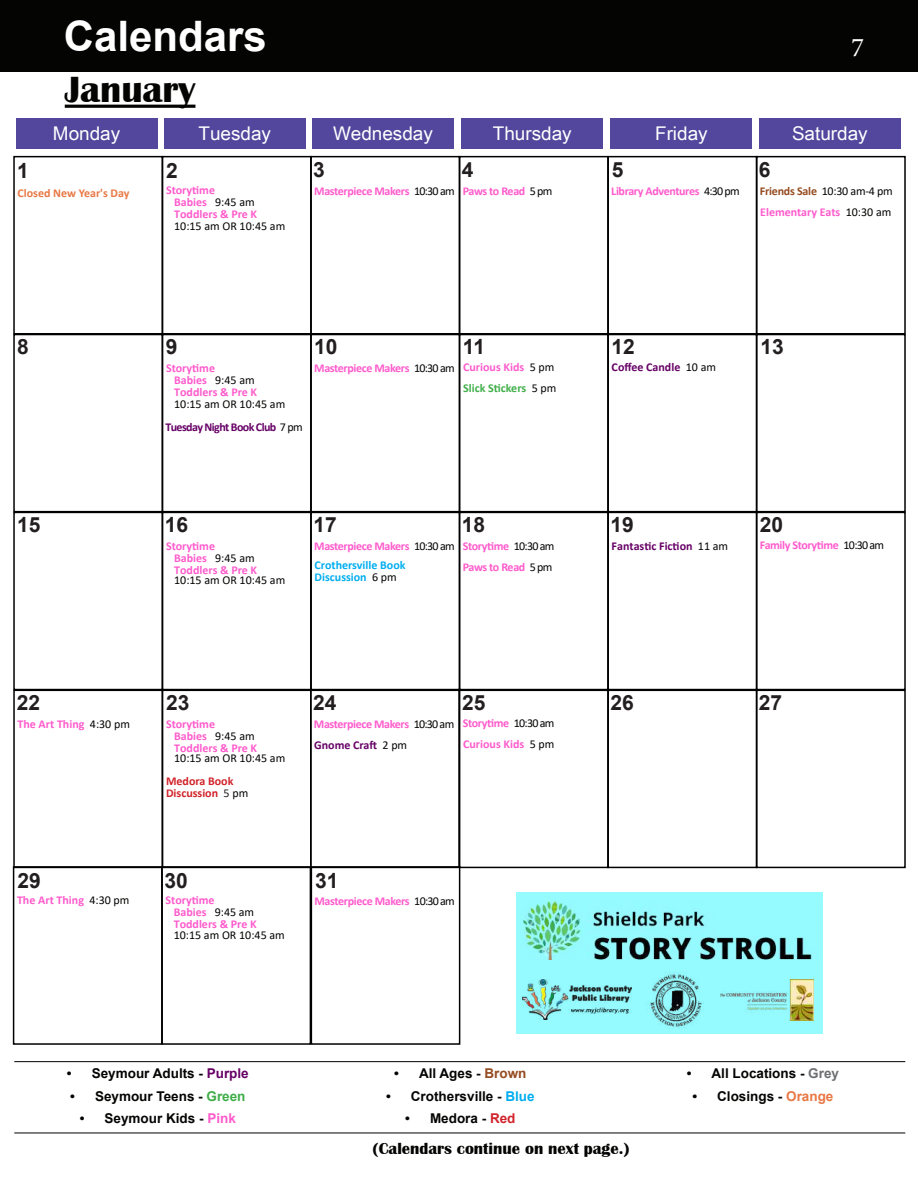
<style>
.page{position:relative;width:918px;height:1188px;background:#fff}
.page>*{position:absolute;margin:0;border:0;box-sizing:border-box;transform-origin:0 0}
.t1{font:700 42px "Arial";color:#fff}
.t2{font:700 37.5px "Britannic";color:#040503}
.t3{font:27px "Minion Pro";color:#fff}
.t4{font:700 21px "Arial";color:#231f20}
.t5{font:18.9px "Arial Unicode MS";color:#fff}
.t6{font:700 16.5px "Britannic";color:#040503}
.t7{font:700 13.5px "Arial";color:#040503}
.t8{font:700 12px/12px "Calibri";letter-spacing:-.005em;color:#ff5bcc}
.t9{font:700 12px/21px "Calibri";letter-spacing:-.03em;color:#ff5bcc}
.t10{font:12px/21px "Calibri";color:#040503}
.t11{font:700 12px/22.5px "Calibri";letter-spacing:-.05em;color:#606}
.t12{font:700 12px "Calibri";color:#606}
.t13{font:700 12px/21px "Calibri";color:#40ae49}
.t14{font:700 12px/12px "Calibri";color:#d1232a}
.t15{font:700 12px "Calibri";color:#e87845}
.t16{font:700 12px "Calibri";letter-spacing:-.04em;color:#ff5bcc}
.t17{font:700 12px "Calibri";color:#00aeef}
.s1{font-weight:400;color:#040503}
.s2{font-weight:700;color:#954c21}
.s3{font-weight:700;color:#ff5bcc}
.s4{color:#ff5bcc}
.s5{color:#00aeef}
.s6{font-weight:400;color:#231f20}
.s7{color:#606}
.s8{color:#40ae49}
.s9{color:#954c21}
.s10{color:#d1232a}
.s11{color:#6f7073}
.s12{color:#e87845}
</style>
<div class="page">
<div style="left:13px;top:866px;width:150px;height:179px;border:2px solid #000"></div>
<div style="left:13px;top:512px;width:150px;height:178px;border:2px solid #000"></div>
<div style="left:13px;top:334px;width:150px;height:178px;border:2px solid #000"></div>
<div style="left:13px;top:156px;width:150px;height:179px;border:2px solid #000"></div>
<div style="left:161px;top:866px;width:150px;height:179px;border:2px solid #000"></div>
<div style="left:311px;top:866px;width:149px;height:179px;border:2px solid #000"></div>
<div style="left:756px;top:690px;width:150px;height:178px;border:2px solid #000"></div>
<div style="left:607px;top:690px;width:150px;height:178px;border:2px solid #000"></div>
<div style="left:310px;top:690px;width:150px;height:178px;border:2px solid #000"></div>
<div style="left:162px;top:690px;width:150px;height:178px;border:2px solid #000"></div>
<div style="left:13px;top:690px;width:150px;height:178px;border:2px solid #000"></div>
<div style="left:162px;top:512px;width:150px;height:178px;border:2px solid #000"></div>
<div style="left:756px;top:156px;width:150px;height:179px;border:2px solid #000"></div>
<div style="left:459px;top:156px;width:150px;height:179px;border:2px solid #000"></div>
<hr style="left:65px;top:105px;width:130px;height:3px;background:#040503">
<div style="left:0;top:0;width:918px;height:71px;background:#040503"></div>
<hr style="left:14px;top:1133px;width:891px;height:1px;background:#000">
<hr style="left:14px;top:1061px;width:891px;height:1px;background:#000">
<div style="left:162px;top:156px;width:150px;height:179px;border:2px solid #000"></div>
<div style="left:310px;top:156px;width:150px;height:179px;border:2px solid #000"></div>
<div style="left:607px;top:156px;width:150px;height:179px;border:2px solid #000"></div>
<div style="left:162px;top:334px;width:150px;height:178px;border:2px solid #000"></div>
<div style="left:310px;top:334px;width:150px;height:178px;border:2px solid #000"></div>
<div style="left:459px;top:334px;width:150px;height:178px;border:2px solid #000"></div>
<div style="left:607px;top:334px;width:150px;height:178px;border:2px solid #000"></div>
<div style="left:310px;top:512px;width:150px;height:178px;border:2px solid #000"></div>
<div style="left:459px;top:512px;width:150px;height:178px;border:2px solid #000"></div>
<div style="left:607px;top:512px;width:150px;height:178px;border:2px solid #000"></div>
<div style="left:756px;top:512px;width:150px;height:178px;border:2px solid #000"></div>
<div style="left:459px;top:690px;width:150px;height:178px;border:2px solid #000"></div>
<div style="left:759px;top:118px;width:142px;height:30px;background:#52479d"></div>
<div style="left:611px;top:118px;width:141px;height:30px;background:#52479d"></div>
<div style="left:312px;top:118px;width:142px;height:30px;background:#52479d"></div>
<div style="left:16px;top:118px;width:141px;height:30px;background:#52479d"></div>
<div style="left:462px;top:118px;width:141px;height:30px;background:#52479d"></div>
<div style="left:164px;top:118px;width:142px;height:30px;background:#52479d"></div>
<div style="left:517px;top:892px;width:306px;height:142px;background:#95fbff"></div>
<img style="left:523px;top:901px;width:289px;height:59px">
<img style="left:650px;top:972px;width:53px;height:56px">
<img style="left:721px;top:979px;width:93px;height:41px">
<img style="left:523px;top:979px;width:109px;height:41px">
<h1 class="t1" style="left:64px;top:7px;width:205px">Calendars</h1>
<h2 class="t2" style="left:65px;top:69px;width:132px">January</h2>
<h3 class="t3" style="left:851px;top:30px;width:14px">7</h3>
<h3 class="t4" style="left:17px;top:156px;width:13px">1</h3>
<h3 class="t5" style="left:53px;top:119px;width:69px">Monday</h3>
<h3 class="t5" style="left:199px;top:119px;width:74px">Tuesday</h3>
<h3 class="t5" style="left:333px;top:119px;width:101px">Wednesday</h3>
<h3 class="t5" style="left:493px;top:119px;width:80px">Thursday</h3>
<h3 class="t5" style="left:655px;top:119px;width:54px">Friday</h3>
<h3 class="t5" style="left:792px;top:119px;width:77px">Saturday</h3>
<h3 class="t4" style="left:166px;top:156px;width:13px">2</h3>
<h3 class="t4" style="left:313px;top:155px;width:13px">3</h3>
<h3 class="t4" style="left:462px;top:155px;width:13px">4</h3>
<h3 class="t4" style="left:612px;top:155px;width:13px">5</h3>
<h3 class="t4" style="left:759px;top:155px;width:13px">6</h3>
<p class="t15" style="left:17px;top:185px;width:114px">Closed New Year's Day</p>
<p class="t8" style="left:174px;top:184px;width:85px;text-indent:-8px">Storytime<br>Babies <span class="s1">9:45 am<br></span>Toddlers &amp; Pre K</p>
<p class="t10" style="left:174px;top:215px;width:113px">10:15 am OR 10:45 am</p>
<p class="t9" style="left:314px;top:180px;width:142px">Masterpiece Makers <span class="s1">10:30 am</span></p>
<p class="t16" style="left:463px;top:182px;width:91px">Paws to Read <span class="s1">5 pm</span></p>
<p class="t9" style="left:611px;top:180px;width:130px">Library Adventures <span class="s1">4:30 pm</span></p>
<p class="t10" style="left:760px;top:180px;width:134px"><span class="s2">Friends Sale</span> 10:30 am-4 pm<br><span class="s3">Elementary Eats</span> 10:30 am</p>
<h3 class="t4" style="left:17px;top:332px;width:13px">8</h3>
<h3 class="t4" style="left:166px;top:332px;width:13px">9</h3>
<h3 class="t4" style="left:314px;top:332px;width:25px">10</h3>
<h3 class="t4" style="left:463px;top:332px;width:24px">11</h3>
<h3 class="t4" style="left:611px;top:332px;width:25px">12</h3>
<h3 class="t4" style="left:761px;top:332px;width:25px">13</h3>
<p class="t8" style="left:174px;top:362px;width:85px;text-indent:-8px">Storytime<br>Babies <span class="s1">9:45 am<br></span>Toddlers &amp; Pre K</p>
<p class="t11" style="left:165px;top:393px;width:139px;text-indent:9px"><span class="s1">10:15 am OR 10:45 am<br></span>Tuesday Night Book Club <span class="s1">7 pm</span></p>
<p class="t9" style="left:314px;top:358px;width:142px">Masterpiece Makers <span class="s1">10:30 am</span></p>
<p class="t13" style="left:463px;top:356px;width:95px"><span class="s4">Curious Kids</span> <span class="s1">5 pm<br></span>Slick Stickers <span class="s1">5 pm</span></p>
<p class="t12" style="left:612px;top:359px;width:106px">Coffee Candle <span class="s1">10 am</span></p>
<h3 class="t4" style="left:17px;top:510px;width:25px">15</h3>
<h3 class="t4" style="left:165px;top:510px;width:25px">16</h3>
<h3 class="t4" style="left:313px;top:510px;width:25px">17</h3>
<h3 class="t4" style="left:462px;top:510px;width:25px">18</h3>
<h3 class="t4" style="left:611px;top:510px;width:25px">19</h3>
<h3 class="t4" style="left:760px;top:510px;width:25px">20</h3>
<p class="t8" style="left:174px;top:540px;width:85px;text-indent:-8px">Storytime<br>Babies <span class="s1">9:45 am<br></span>Toddlers &amp; Pre K</p>
<p class="t10" style="left:174px;top:570px;width:113px">10:15 am OR 10:45 am</p>
<p class="t8" style="left:314px;top:536px;width:142px;line-height:19.5px">Masterpiece Makers <span class="s1">10:30 am<br></span><span class="s5">Crothersville Book</span></p>
<p class="t17" style="left:315px;top:569px;width:84px">Discussion <span class="s1">6 pm</span></p>
<p class="t9" style="left:463px;top:536px;width:93px">Storytime <span class="s1">10:30 am<br></span>Paws to Read <span class="s1">5 pm</span></p>
<p class="t12" style="left:612px;top:538px;width:118px">Fantastic Fiction <span class="s1">11 am</span></p>
<p class="t9" style="left:760px;top:535px;width:126px">Family Storytime <span class="s1">10:30 am</span></p>
<h3 class="t4" style="left:17px;top:688px;width:25px">22</h3>
<h3 class="t4" style="left:166px;top:688px;width:25px">23</h3>
<h3 class="t4" style="left:313px;top:688px;width:25px">24</h3>
<h3 class="t4" style="left:462px;top:688px;width:25px">25</h3>
<h3 class="t4" style="left:611px;top:688px;width:25px">26</h3>
<h3 class="t4" style="left:759px;top:688px;width:25px">27</h3>
<p class="t8" style="left:17px;top:718px;width:114px">The Art Thing <span class="s1">4:30 pm</span></p>
<p class="t8" style="left:174px;top:718px;width:85px;text-indent:-8px">Storytime<br>Babies <span class="s1">9:45 am<br></span>Toddlers &amp; Pre K</p>
<p class="t10" style="left:174px;top:748px;width:113px">10:15 am OR 10:45 am</p>
<p class="t14" style="left:166px;top:775px;width:84px">Medora Book<br>Discussion <span class="s6">5</span> <span class="s1">pm</span></p>
<p class="t9" style="left:314px;top:714px;width:142px">Masterpiece Makers <span class="s1">10:30 am<br></span><span class="s7">Gnome Craft</span> <span class="s1">2 pm</span></p>
<p class="t8" style="left:463px;top:712px;width:93px;line-height:21px">Storytime <span class="s1">10:30 am<br></span>Curious Kids <span class="s1">5 pm</span></p>
<h3 class="t4" style="left:17px;top:866px;width:25px">29</h3>
<h3 class="t4" style="left:164px;top:866px;width:25px">30</h3>
<h3 class="t4" style="left:315px;top:866px;width:25px">31</h3>
<p class="t8" style="left:17px;top:894px;width:114px">The Art Thing <span class="s1">4:30 pm</span></p>
<p class="t8" style="left:174px;top:894px;width:85px;text-indent:-8px">Storytime<br>Babies <span class="s1">9:45 am<br></span>Toddlers &amp; Pre K</p>
<p class="t10" style="left:174px;top:924px;width:113px">10:15 am OR 10:45 am</p>
<p class="t9" style="left:314px;top:890px;width:142px">Masterpiece Makers <span class="s1">10:30 am</span></p>
<p class="t7" style="left:67px;top:1063px;width:183px">• Seymour Adults - <span class="s7">Purple</span></p>
<p class="t7" style="left:70px;top:1086px;width:177px">• Seymour Teens - <span class="s8">Green</span></p>
<p class="t7" style="left:80px;top:1109px;width:158px">• Seymour Kids - <span class="s4">Pink</span></p>
<p class="t7" style="left:394px;top:1063px;width:134px">• All Ages - <span class="s9">Brown</span></p>
<p class="t7" style="left:386px;top:1086px;width:150px">• Crothersville - <span class="s5">Blue</span></p>
<p class="t7" style="left:405px;top:1109px;width:112px">• Medora - <span class="s10">Red</span></p>
<h3 class="t6" style="left:373px;top:1139px;width:258px">(Calendars continue on next page.)</h3>
<p class="t7" style="left:687px;top:1063px;width:154px">• All Locations - <span class="s11">Grey</span></p>
<p class="t7" style="left:692px;top:1086px;width:143px">• Closings - <span class="s12">Orange</span></p>
</div>
